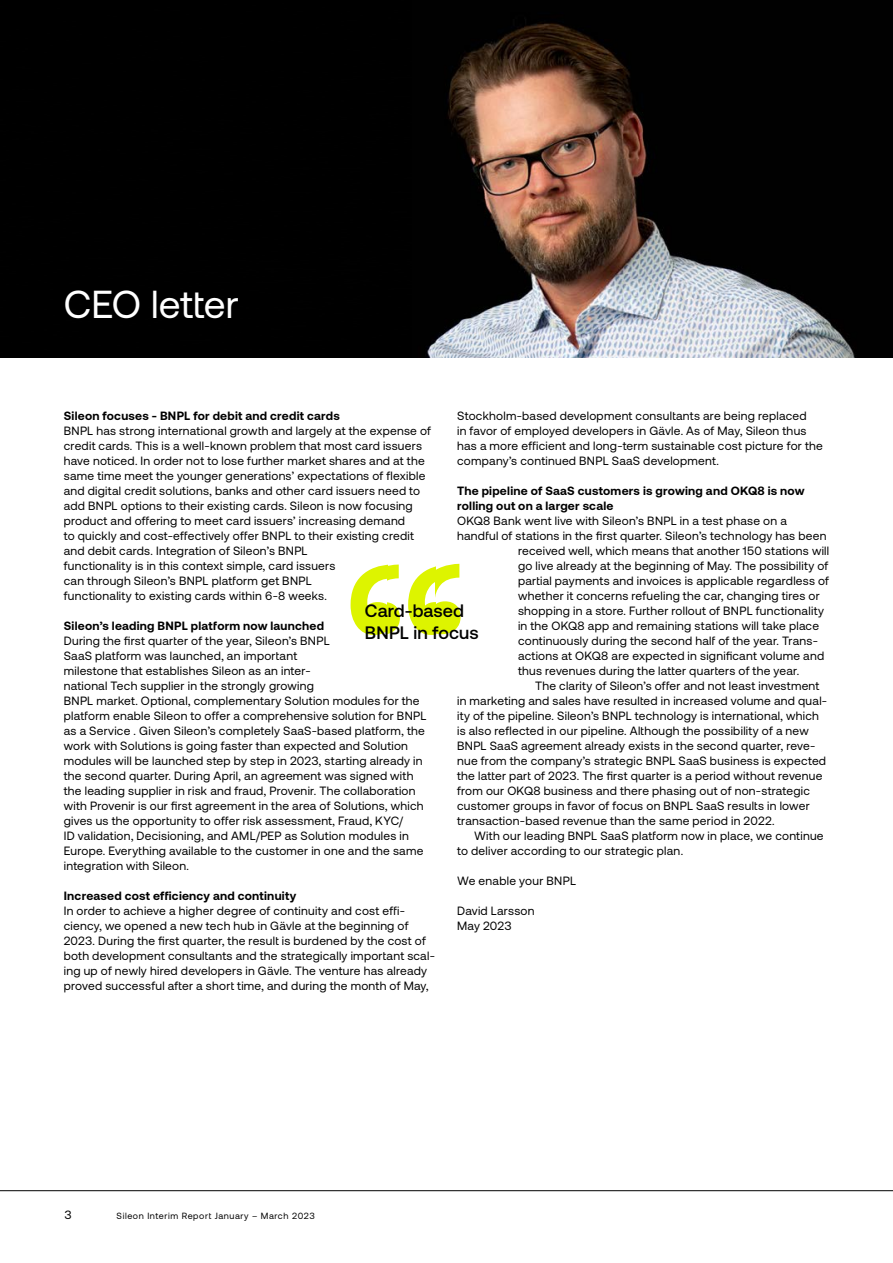
<style>
.page{position:relative;width:893px;height:1263px;background:#fff}
.page>*{position:absolute;margin:0;border:0;box-sizing:border-box;transform-origin:0 0}
.t1{font:39px "Aeonik";color:#fff}
.t2{font:500 18px/21.6px "Aeonik";color:#000}
.t3{font:12px/15px "Aeonik";letter-spacing:.02em;color:#000}
.t4{font:700 12px/15px "Aeonik";letter-spacing:.02em;color:#000}
.t5{font:9px "Aeonik";letter-spacing:.065em;color:#000}
</style>
<div class="page">
<img style="left:411px;top:0;width:482px;height:357px">
<div style="left:0;top:0;width:411px;height:357px;background:#000"></div>
<svg style="left:351px;top:564px;width:110px;height:71px"></svg>
<hr style="left:0;top:1190px;width:893px;height:1px;background:#000">
<h1 class="t1" style="left:64px;top:283px;width:176px">CEO letter</h1>
<p class="t4" style="left:64px;top:408px;width:278px">Sileon focuses - BNPL for debit and credit cards</p>
<p class="t3" style="left:64px;top:423px;width:368px">BNPL has strong international growth and largely at the expense of credit cards. This is a well-known problem that most card issuers have noticed. In order not to lose further market shares and at the same time meet the younger generations’ expectations of flexible and digital credit solutions, banks and other card issuers need to add BNPL options to their existing cards. Sileon is now focusing product and offering to meet card issuers’ increasing demand<br>to quickly and cost-effectively offer BNPL to their existing credit and debit cards. Integration of Sileon’s BNPL<br>functionality is in this context simple, card issuers<br>can through Sileon’s BNPL platform get BNPL<br>functionality to existing cards within 6-8 weeks.</p>
<p class="t4" style="left:64px;top:618px;width:262px">Sileon’s leading BNPL platform now launched</p>
<p class="t3" style="left:64px;top:633px;width:364px">During the first quarter of the year, Sileon’s BNPL<br>SaaS platform was launched, an important<br>milestone that establishes Sileon as an inter-<br>national Tech supplier in the strongly growing<br>BNPL market. Optional, complementary Solution modules for the platform enable Sileon to offer a comprehensive solution for BNPL as a Service . Given Sileon’s completely SaaS-based platform, the work with Solutions is going faster than expected and Solution modules will be launched step by step in 2023, starting already in the second quarter. During April, an agreement was signed with the leading supplier in risk and fraud, Provenir. The collaboration with Provenir is our first agreement in the area of Solutions, which gives us the opportunity to offer risk assessment, Fraud, KYC/<br>ID validation, Decisioning, and AML/PEP as Solution modules in Europe. Everything available to the customer in one and the same integration with Sileon.</p>
<p class="t4" style="left:64px;top:888px;width:234px">Increased cost efficiency and continuity</p>
<p class="t3" style="left:64px;top:903px;width:373px">In order to achieve a higher degree of continuity and cost effi&shy;ciency, we opened a new tech hub in Gävle at the beginning of 2023. During the first quarter, the result is burdened by the cost of both development consultants and the strategically important scal&shy;ing up of newly hired developers in Gävle. The venture has already proved successful after a short time, and during the month of May,</p>
<p class="t3" style="left:457px;top:408px;width:367px">Stockholm-based development consultants are being replaced<br>in favor of employed developers in Gävle. As of May, Sileon thus has a more efficient and long-term sustainable cost picture for the company’s continued BNPL SaaS development.</p>
<p class="t4" style="left:457px;top:483px;width:349px">The pipeline of SaaS customers is growing and OKQ8 is now rolling out on a larger scale</p>
<p class="t3" style="left:457px;top:513px;width:331px">OKQ8 Bank went live with Sileon’s BNPL in a test phase on a</p>
<p class="t3" style="left:457px;top:528px;width:371px">handful of stations in the first quarter. Sileon’s technology has been</p>
<p class="t3" style="left:518px;top:543px;width:313px">received well, which means that another 150 stations will</p>
<p class="t3" style="left:518px;top:558px;width:311px">go live already at the beginning of May. The possibility of</p>
<p class="t3" style="left:518px;top:573px;width:312px">partial payments and invoices is applicable regardless of</p>
<p class="t3" style="left:518px;top:588px;width:303px">whether it concerns refueling the car, changing tires or</p>
<p class="t3" style="left:518px;top:603px;width:307px">shopping in a store. Further rollout of BNPL functionality</p>
<p class="t3" style="left:518px;top:618px;width:303px">in the OKQ8 app and remaining stations will take place</p>
<p class="t3" style="left:518px;top:633px;width:301px">continuously during the second half of the year. Trans-</p>
<p class="t3" style="left:518px;top:648px;width:308px">actions at OKQ8 are expected in significant volume and</p>
<p class="t3" style="left:518px;top:663px;width:283px">thus revenues during the latter quarters of the year.</p>
<p class="t3" style="left:535px;top:678px;width:285px">The clarity of Sileon’s offer and not least investment</p>
<p class="t3" style="left:457px;top:693px;width:372px">in marketing and sales have resulted in increased volume and qual-</p>
<p class="t3" style="left:457px;top:708px;width:363px">ity of the pipeline. Sileon’s BNPL technology is international, which</p>
<p class="t3" style="left:457px;top:723px;width:353px">is also reflected in our pipeline. Although the possibility of a new</p>
<p class="t3" style="left:457px;top:738px;width:360px">BNPL SaaS agreement already exists in the second quarter, reve-</p>
<p class="t3" style="left:457px;top:753px;width:370px">nue from the company’s strategic BNPL SaaS business is expected</p>
<p class="t3" style="left:457px;top:768px;width:367px">the latter part of 2023. The first quarter is a period without revenue</p>
<p class="t3" style="left:457px;top:783px;width:354px">from our OKQ8 business and there phasing out of non-strategic</p>
<p class="t3" style="left:457px;top:798px;width:354px">customer groups in favor of focus on BNPL SaaS results in lower</p>
<p class="t3" style="left:457px;top:813px;width:319px">transaction-based revenue than the same period in 2022.</p>
<p class="t3" style="left:474px;top:828px;width:351px">With our leading BNPL SaaS platform now in place, we continue</p>
<p class="t3" style="left:457px;top:843px;width:227px">to deliver according to our strategic plan.</p>
<p class="t3" style="left:457px;top:873px;width:120px">We enable your BNPL</p>
<p class="t3" style="left:457px;top:903px;width:79px">David Larsson<br>May 2023</p>
<h2 class="t2" style="left:365px;top:600px;width:115px">Card-based<br>BNPL in focus</h2>
<p class="t3" style="left:65px;top:1208px;width:9px">3</p>
<p class="t5" style="left:117px;top:1211px;width:200px">Sileon Interim Report January – March 2023</p>
</div>
